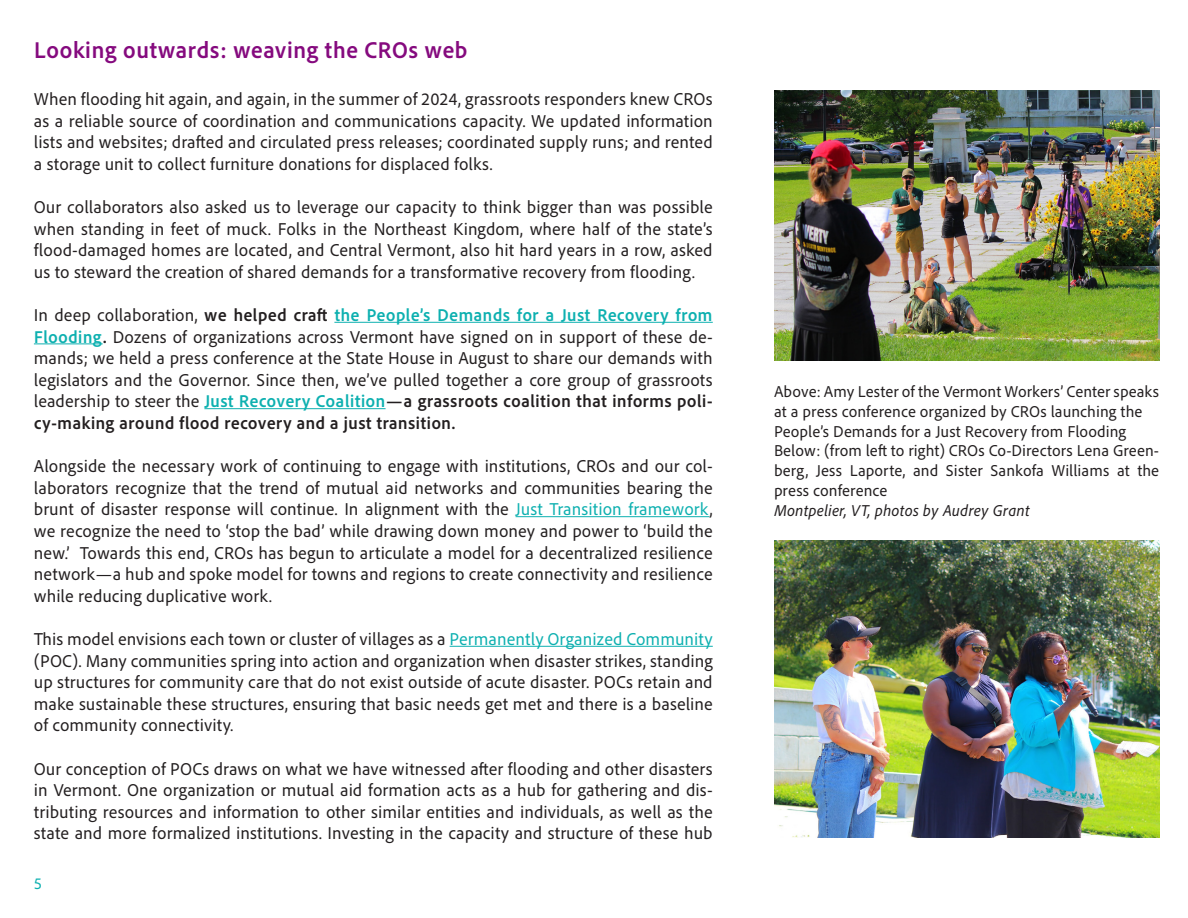
<style>
.page{position:relative;width:1188px;height:918px;background:#fff}
.page>*{position:absolute;margin:0;border:0;box-sizing:border-box;transform-origin:0 0}
.t1{font:700 24px "Adobe Clean UX";color:#850a7e}
.t2{font:18px/21.6px "Adobe Clean UX";color:#231f20;text-align:justify}
.t3{font:16.5px/19.8px "Adobe Clean UX";color:#231f20}
.t4{font:italic 16.5px "Adobe Clean UX";color:#231f20}
.t5{font:16.5px "Adobe Clean UX";color:#0db0b0}
.s1{font-weight:700}
.s2{font-weight:700;color:#0db0b0}
.s3{color:#0db0b0}
</style>
<div class="page">
<img style="left:774px;top:541px;width:385px;height:297px">
<hr style="left:334px;top:322px;width:379px;height:1px;background:#0db0b0">
<hr style="left:34px;top:343px;width:69px;height:1px;background:#0db0b0">
<hr style="left:204px;top:408px;width:182px;height:1px;background:#0db0b0">
<hr style="left:516px;top:516px;width:193px;height:1px;background:#0db0b0">
<hr style="left:450px;top:646px;width:263px;height:1px;background:#0db0b0">
<img style="left:774px;top:91px;width:385px;height:270px">
<p class="t1" style="left:34px;top:35px;width:435px">Looking outwards: weaving the CROs web</p>
<p class="t2" style="left:34px;top:88px;width:680px">When flooding hit again, and again, in the summer of 2024, grassroots responders knew CROs as a reliable source of coordination and communications capacity. We updated information lists and websites; drafted and circulated press releases; coordinated supply runs; and rented a storage unit to collect furniture donations for displaced folks.</p>
<p class="t2" style="left:34px;top:196px;width:680px">Our collaborators also asked us to leverage our capacity to think bigger than was possible when standing in feet of muck. Folks in the Northeast Kingdom, where half of the state’s flood-damaged homes are located, and Central Vermont, also hit hard years in a row, asked us to steward the creation of shared demands for a transformative recovery from flooding.</p>
<p class="t2" style="left:34px;top:304px;width:680px">In deep collaboration, <span class="s1">we helped craft</span> <span class="s2">the People’s Demands for a Just Recovery from Flooding</span><span class="s1">.</span> Dozens of organizations across Vermont have signed on in support of these de&shy;mands; we held a press conference at the State House in August to share our demands with legislators and the Governor. Since then, we’ve pulled together a core group of grassroots leadership to steer the <span class="s2">Just Recovery Coalition</span><span class="s1">—a grassroots coalition that informs poli&shy;cy-making around flood recovery and a just transition.</span></p>
<p class="t2" style="left:34px;top:455px;width:680px">Alongside the necessary work of continuing to engage with institutions, CROs and our col&shy;laborators recognize that the trend of mutual aid networks and communities bearing the brunt of disaster response will continue. In alignment with the <span class="s3">Just Transition framework</span>, we recognize the need to ‘stop the bad’ while drawing down money and power to ‘build the new.’ Towards this end, CROs has begun to articulate a model for a decentralized resilience network—a hub and spoke model for towns and regions to create connectivity and resilience while reducing duplicative work.</p>
<p class="t2" style="left:34px;top:628px;width:680px">This model envisions each town or cluster of villages as a <span class="s3">Permanently Organized Community </span>(POC). Many communities spring into action and organization when disaster strikes, standing up structures for community care that do not exist outside of acute disaster. POCs retain and make sustainable these structures, ensuring that basic needs get met and there is a baseline of community connectivity.</p>
<p class="t2" style="left:34px;top:757px;width:680px">Our conception of POCs draws on what we have witnessed after flooding and other disasters in Vermont. One organization or mutual aid formation acts as a hub for gathering and dis&shy;tributing resources and information to other similar entities and individuals, as well as the state and more formalized institutions. Investing in the capacity and structure of these hub</p>
<p class="t5" style="left:34px;top:873px;width:10px">5</p>
<p class="t3" style="left:774px;top:381px;width:387px">Above: Amy Lester of the Vermont Workers’ Center speaks at a press conference organized by CROs launching the</p>
<p class="t3" style="left:774px;top:421px;width:354px">People’s Demands for a Just Recovery from Flooding</p>
<p class="t3" style="left:774px;top:440px;width:387px;text-align:justify">Below: (from left to right) CROs Co-Directors Lena Green&shy;berg, Jess Laporte, and Sister Sankofa Williams at the press conference</p>
<p class="t4" style="left:774px;top:500px;width:257px">Montpelier, VT, photos by Audrey Grant</p>
</div>
